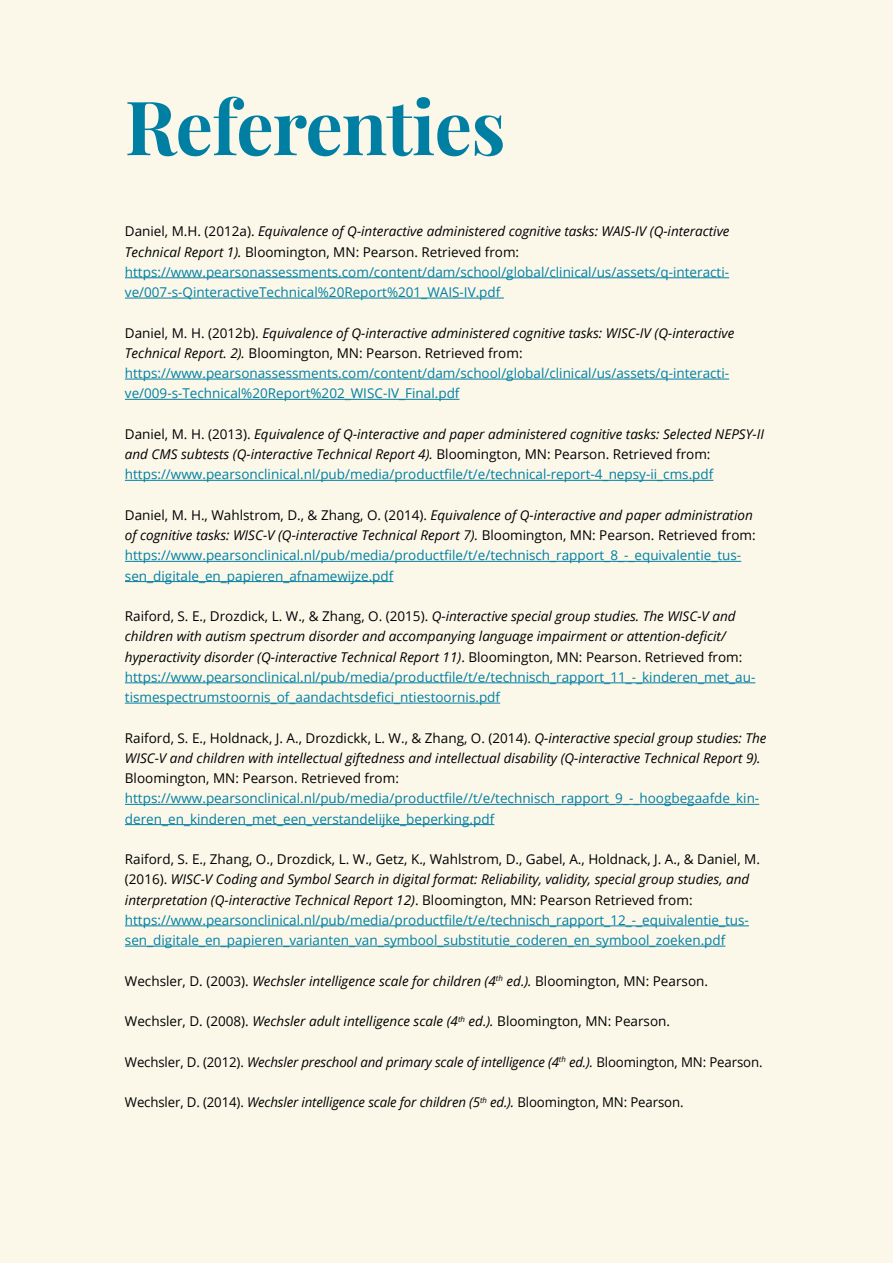
<style>
.page{position:relative;width:893px;height:1263px;background:#fbf8ea}
.page>*{position:absolute;margin:0;border:0;box-sizing:border-box;transform-origin:0 0}
.t1{font:700 75px "Playfair Display";letter-spacing:-.01em;color:#007fa3}
.t2{font:13.5px/20.2px "Open Sans";color:#007fa3}
.t3{font:italic 13.5px/20.2px "Open Sans";color:#000}
.t4{font:13.5px "Open Sans";color:#000}
.s1{color:#000}
.s2{font-style:italic;color:#000}
.s3{font-style:normal}
.s4{font-style:normal;color:#007fa3}
.s5{font-style:italic}
</style>
<div class="page">
<hr style="left:125px;top:277px;width:604px;height:1px;background:#007fa3">
<hr style="left:125px;top:298px;width:379px;height:1px;background:#007fa3">
<hr style="left:125px;top:379px;width:604px;height:1px;background:#007fa3">
<hr style="left:125px;top:399px;width:334px;height:1px;background:#007fa3">
<hr style="left:125px;top:480px;width:588px;height:1px;background:#007fa3">
<hr style="left:125px;top:561px;width:616px;height:1px;background:#007fa3">
<hr style="left:125px;top:581px;width:268px;height:1px;background:#007fa3">
<hr style="left:125px;top:682px;width:630px;height:1px;background:#007fa3">
<hr style="left:125px;top:703px;width:375px;height:1px;background:#007fa3">
<hr style="left:125px;top:804px;width:634px;height:1px;background:#007fa3">
<hr style="left:125px;top:824px;width:369px;height:1px;background:#007fa3">
<hr style="left:125px;top:925px;width:624px;height:1px;background:#007fa3">
<hr style="left:125px;top:946px;width:600px;height:1px;background:#007fa3">
<h1 class="t1" style="left:125px;top:68px;width:382px">Referenties</h1>
<p class="t2" style="left:125px;top:221px;width:606px"><span class="s1">Daniel, M.H. (2012a).</span> <span class="s2">Equivalence of Q-interactive administered cognitive tasks: WAIS-IV (Q-interactive Technical Report 1).</span> <span class="s1">Bloomington, MN: Pearson. Retrieved from: </span>https://www.pearsonassessments.com/content/dam/school/global/clinical/us/assets/q-interacti&shy;ve/007-s-QinteractiveTechnical%20Report%201_WAIS-IV.pdf</p>
<p class="t2" style="left:125px;top:322px;width:611px"><span class="s1">Daniel, M. H. (2012b).</span> <span class="s2">Equivalence of Q-interactive administered cognitive tasks: WISC-IV (Q-interactive Technical Report. 2).</span> <span class="s1">Bloomington, MN: Pearson. Retrieved from: </span>https://www.pearsonassessments.com/content/dam/school/global/clinical/us/assets/q-interacti&shy;ve/009-s-Technical%20Report%202_WISC-IV_Final.pdf</p>
<p class="t3" style="left:125px;top:423px;width:641px"><span class="s3">Daniel, M. H. (2013).</span> Equivalence of Q-interactive and paper administered cognitive tasks: Selected NEPSY-II and CMS subtests (Q-interactive Technical Report 4). <span class="s3">Bloomington, MN: Pearson. Retrieved from: </span><span class="s4">https://www.pearsonclinical.nl/pub/media/productfile/t/e/technical-report-4_nepsy-ii_cms.pdf</span></p>
<p class="t2" style="left:125px;top:504px;width:632px"><span class="s1">Daniel, M. H., Wahlstrom, D., &amp; Zhang, O. (2014).</span> <span class="s2">Equivalence of Q-interactive and paper administration of cognitive tasks: WISC-V (Q-interactive Technical Report 7).</span> <span class="s1">Bloomington, MN: Pearson. Retrieved from: </span>https://www.pearsonclinical.nl/pub/media/productfile/t/e/technisch_rapport_8_-_equivalentie_tus&shy;sen_digitale_en_papieren_afnamewijze.pdf</p>
<p class="t3" style="left:125px;top:606px;width:632px"><span class="s3">Raiford, S. E., Drozdick, L. W., &amp; Zhang, O. (2015).</span> Q-interactive special group studies. The WISC-V and children with autism spectrum disorder and accompanying language impairment or attention-deficit/ hyperactivity disorder (Q-interactive Technical Report 11)<span class="s3">. Bloomington, MN: Pearson. Retrieved from: </span><span class="s4">https://www.pearsonclinical.nl/pub/media/productfile/t/e/technisch_rapport_11_-_kinderen_met_au&shy;tismespectrumstoornis_of_aandachtsdefici_ntiestoornis.pdf</span></p>
<p class="t3" style="left:125px;top:727px;width:643px"><span class="s3">Raiford, S. E., Holdnack, J. A., Drozdickk, L. W., &amp; Zhang, O. (2014).</span> Q-interactive special group studies: The<br>WISC-V and children with intellectual giftedness and intellectual disability (Q-interactive Technical Report 9).</p>
<p class="t4" style="left:125px;top:769px;width:276px">Bloomington, MN: Pearson. Retrieved from:</p>
<p class="t2" style="left:125px;top:788px;width:636px">https://www.pearsonclinical.nl/pub/media/productfile//t/e/technisch_rapport_9_-_hoogbegaafde_kin&shy;deren_en_kinderen_met_een_verstandelijke_beperking.pdf</p>
<p class="t2" style="left:125px;top:849px;width:636px"><span class="s1">Raiford, S. E., Zhang, O., Drozdick, L. W., Getz, K., Wahlstrom, D., Gabel, A., Holdnack, J. A., &amp; Daniel, M. (2016).</span> <span class="s2">WISC-V Coding and Symbol Search in digital format: Reliability, validity, special group studies, and interpretation (Q-interactive Technical Report 12)</span><span class="s1">. Bloomington, MN: Pearson Retrieved from: </span>https://www.pearsonclinical.nl/pub/media/productfile/t/e/technisch_rapport_12_-_equivalentie_tus&shy;sen_digitale_en_papieren_varianten_van_symbool_substitutie_coderen_en_symbool_zoeken.pdf</p>
<p class="t3" style="left:125px;top:970px;width:585px"><span class="s3">Wechsler, D. (2003).</span> Wechsler intelligence scale for children (4<sup>th</sup> ed.). <span class="s3">Bloomington, MN: Pearson.</span></p>
<p class="t4" style="left:125px;top:1012px;width:547px">Wechsler, D. (2008). <span class="s5">Wechsler adult intelligence scale (4</span><sup>th</sup> <span class="s5">ed.).</span> Bloomington, MN: Pearson.</p>
<p class="t3" style="left:125px;top:1051px;width:639px"><span class="s3">Wechsler, D. (2012).</span> Wechsler preschool and primary scale of intelligence (4<sup>th</sup> ed.). <span class="s3">Bloomington, MN: Pearson.</span></p>
<p class="t3" style="left:125px;top:1092px;width:560px"><span class="s3">Wechsler, D. (2014).</span> Wechsler intelligence scale for children (5<sup>th</sup> ed.). <span class="s3">Bloomington, MN: Pearson.</span></p>
</div>
